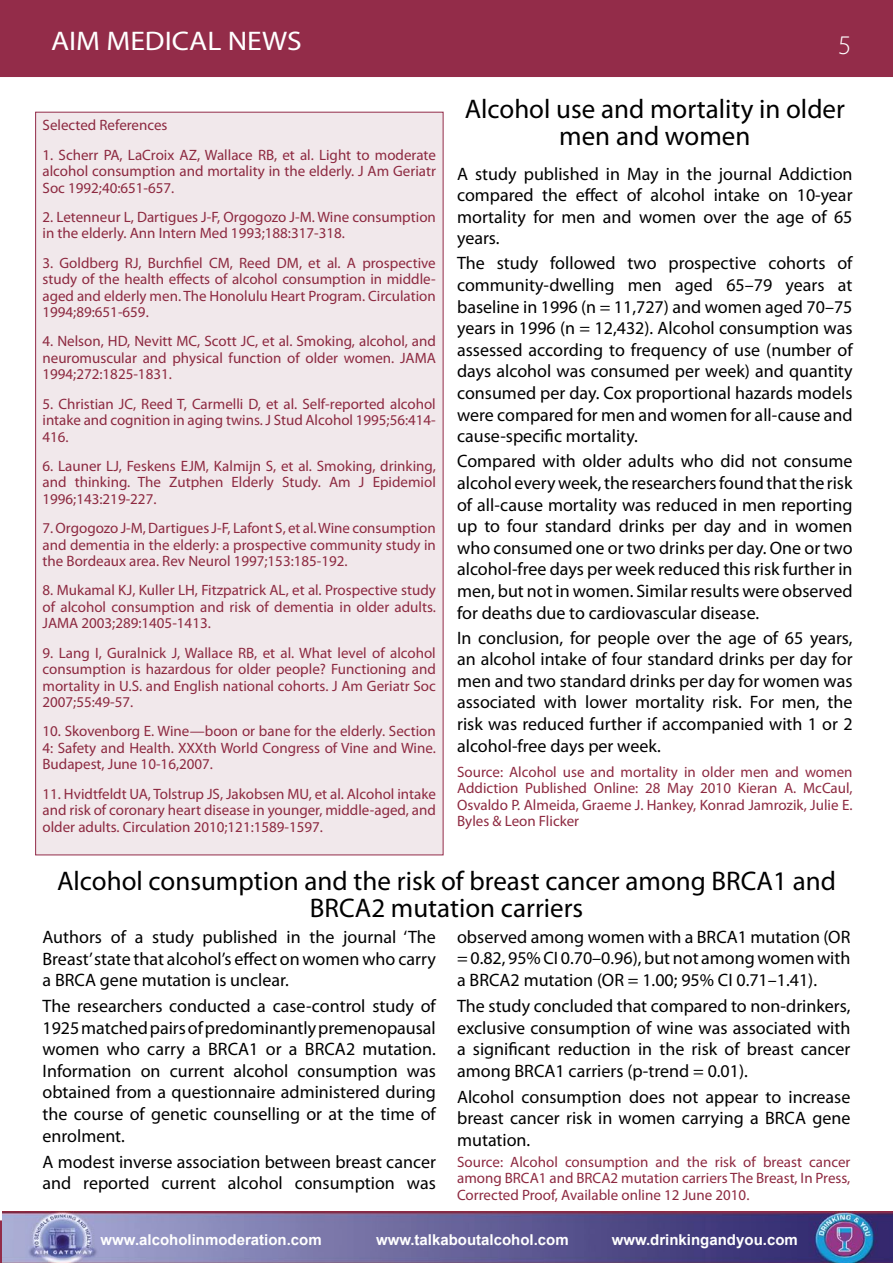
<style>
.page{position:relative;width:893px;height:1263px;background:#fff}
.page>*{position:absolute;margin:0;border:0;box-sizing:border-box;transform-origin:0 0}
.t1{font:27px/27px "Myriad Pro";color:#000;text-align:center}
.t2{font:27px "Myriad Pro";color:#fff;scale:1.1 1}
.t3{font:18px/21.6px "Myriad Pro";color:#000;text-align:justify}
.t4{font:15px/16.5px "Myriad Pro";color:#8d2940;text-align:justify}
.t5{font:700 15px "Arial";color:#fff}
</style>
<div class="page">
<div style="left:0;top:0;width:893px;height:77px;background:#932c49"></div>
<img style="left:3px;top:1211px;width:890px;height:52px">
<div style="left:36px;top:112px;width:407px;height:743px;background:#f1e8eb"></div>
<div style="left:0;top:56px;width:893px;height:20px;background:#932c49"></div>
<svg style="left:839px;top:36px;width:10px;height:18px"></svg>
<h1 class="t2" style="left:51px;top:25px;width:230px">AIM MEDICAL NEWS</h1>
<p class="t4" style="left:43px;top:117px;width:127px">Selected References</p>
<p class="t4" style="left:43px;top:146px;width:395px">1. Scherr PA, LaCroix AZ, Wallace RB, et al. Light to moderate alcohol consumption and mortality in the elderly. J Am Geriatr Soc 1992;40:651-657.</p>
<p class="t4" style="left:43px;top:208px;width:395px">2. Letenneur L, Dartigues J-F, Orgogozo J-M. Wine consumption in the elderly. Ann Intern Med 1993;188:317-318.</p>
<p class="t4" style="left:43px;top:254px;width:395px">3. Goldberg RJ, Burchfiel CM, Reed DM, et al. A prospective study of the health effects of alcohol consumption in middle&shy;aged and elderly men. The Honolulu Heart Program. Circulation 1994;89:651-659.</p>
<p class="t4" style="left:43px;top:333px;width:395px">4. Nelson, HD, Nevitt MC, Scott JC, et al. Smoking, alcohol, and neuromuscular and physical function of older women. JAMA 1994;272:1825-1831.</p>
<p class="t4" style="left:43px;top:395px;width:395px">5. Christian JC, Reed T, Carmelli D, et al. Self-reported alcohol intake and cognition in aging twins. J Stud Alcohol 1995;56:414- 416.</p>
<p class="t4" style="left:43px;top:457px;width:395px">6. Launer LJ, Feskens EJM, Kalmijn S, et al. Smoking, drinking, and thinking. The Zutphen Elderly Study. Am J Epidemiol 1996;143:219-227.</p>
<p class="t4" style="left:43px;top:520px;width:395px">7. Orgogozo J-M, Dartigues J-F, Lafont S, et al. Wine consumption and dementia in the elderly: a prospective community study in the Bordeaux area. Rev Neurol 1997;153:185-192.</p>
<p class="t4" style="left:43px;top:582px;width:395px">8. Mukamal KJ, Kuller LH, Fitzpatrick AL, et al. Prospective study of alcohol consumption and risk of dementia in older adults.<br>JAMA 2003;289:1405-1413.</p>
<p class="t4" style="left:43px;top:644px;width:395px">9. Lang I, Guralnick J, Wallace RB, et al. What level of alcohol consumption is hazardous for older people? Functioning and mortality in U.S. and English national cohorts. J Am Geriatr Soc 2007;55:49-57.</p>
<p class="t4" style="left:43px;top:723px;width:395px">10. Skovenborg E. Wine—boon or bane for the elderly. Section 4: Safety and Health. XXXth World Congress of Vine and Wine.<br>Budapest, June 10-16,2007.</p>
<p class="t4" style="left:43px;top:785px;width:395px">11. Hvidtfeldt UA, Tolstrup JS, Jakobsen MU, et al. Alcohol intake and risk of coronary heart disease in younger, middle-aged, and older adults. Circulation 2010;121:1589-1597.</p>
<h1 class="t1" style="left:465px;top:95px;width:382px">Alcohol use and mortality in older men and women</h1>
<p class="t3" style="left:457px;top:163px;width:397px">A study published in May in the journal Addiction compared the effect of alcohol intake on 10-year mortality for men and women over the age of 65 years.</p>
<p class="t3" style="left:457px;top:252px;width:397px">The study followed two prospective cohorts of community-dwelling men aged 65–79 years at baseline in 1996 (n = 11,727) and women aged 70–75 years in 1996 (n = 12,432). Alcohol consumption was assessed according to frequency of use (number of days alcohol was consumed per week) and quantity consumed per day. Cox proportional hazards models were compared for men and women for all-cause and cause-specific mortality.</p>
<p class="t3" style="left:457px;top:450px;width:397px">Compared with older adults who did not consume alcohol every week, the researchers found that the risk of all-cause mortality was reduced in men reporting up to four standard drinks per day and in women who consumed one or two drinks per day. One or two alcohol-free days per week reduced this risk further in men, but not in women. Similar results were observed for deaths due to cardiovascular disease.</p>
<p class="t3" style="left:457px;top:626px;width:397px">In conclusion, for people over the age of 65 years, an alcohol intake of four standard drinks per day for men and two standard drinks per day for women was associated with lower mortality risk. For men, the risk was reduced further if accompanied with 1 or 2 alcohol-free days per week.</p>
<p class="t4" style="left:457px;top:763px;width:397px">Source: Alcohol use and mortality in older men and women Addiction Published Online: 28 May 2010 Kieran A. McCaul, Osvaldo P. Almeida, Graeme J. Hankey, Konrad Jamrozik, Julie E.<br>Byles &amp; Leon Flicker</p>
<h1 class="t1" style="left:57px;top:867px;width:780px">Alcohol consumption and the risk of breast cancer among BRCA1 and<br>BRCA2 mutation carriers</h1>
<p class="t3" style="left:43px;top:926px;width:395px">Authors of a study published in the journal ‘The Breast’ state that alcohol’s effect on women who carry a BRCA gene mutation is unclear.</p>
<p class="t3" style="left:43px;top:995px;width:395px">The researchers conducted a case-control study of 1925 matched pairs of predominantly premenopausal women who carry a BRCA1 or a BRCA2 mutation.<br>Information on current alcohol consumption was obtained from a questionnaire administered during the course of genetic counselling or at the time of enrolment.</p>
<p class="t3" style="left:43px;top:1150px;width:395px">A modest inverse association between breast cancer and reported current alcohol consumption was</p>
<p class="t3" style="left:457px;top:926px;width:395px">observed among women with a BRCA1 mutation (OR = 0.82, 95% CI 0.70–0.96), but not among women with a BRCA2 mutation (OR = 1.00; 95% CI 0.71–1.41).</p>
<p class="t3" style="left:457px;top:995px;width:395px">The study concluded that compared to non-drinkers, exclusive consumption of wine was associated with a significant reduction in the risk of breast cancer among BRCA1 carriers (p-trend = 0.01).</p>
<p class="t3" style="left:457px;top:1085px;width:395px">Alcohol consumption does not appear to increase breast cancer risk in women carrying a BRCA gene mutation.</p>
<p class="t4" style="left:457px;top:1153px;width:395px">Source: Alcohol consumption and the risk of breast cancer among BRCA1 and BRCA2 mutation carriers The Breast, In Press, Corrected Proof, Available online 12 June 2010.</p>
<p class="t5" style="left:101px;top:1231px;width:223px">www.alcoholinmoderation.com</p>
<p class="t5" style="left:376px;top:1231px;width:194px">www.talkaboutalcohol.com</p>
<p class="t5" style="left:612px;top:1231px;width:188px">www.drinkingandyou.com</p>
</div>
